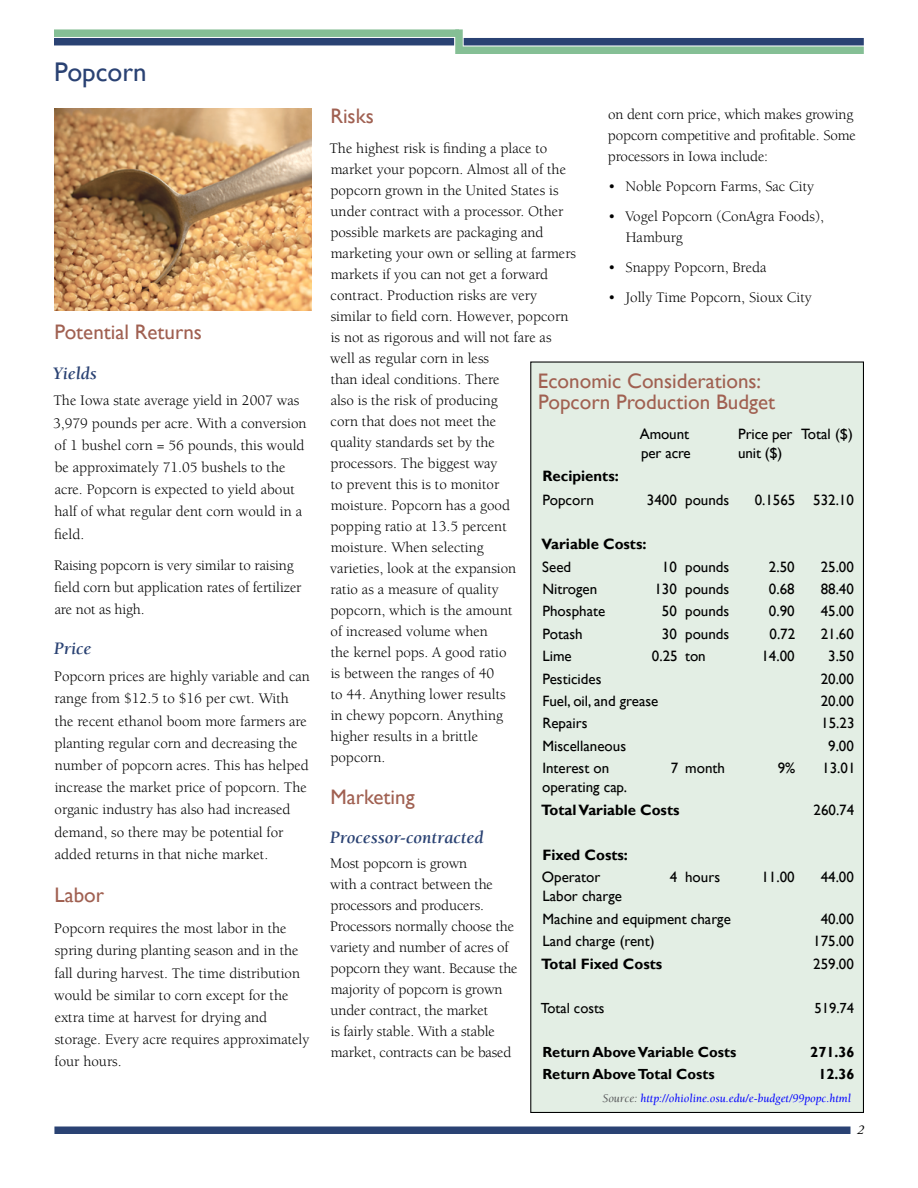
<style>
.page{position:relative;width:918px;height:1188px;background:#fff}
.page>*{position:absolute;margin:0;border:0;box-sizing:border-box;transform-origin:0 0}
.t1{font:27px "Gill Sans";color:#2a4273}
.subheads{font:21px/21px "Gill Sans";color:#a06051}
.sub-subheads{font:italic 700 18px "Berkeley Std";color:#2a4273}
.body_text{font:15px/21px "Berkeley Std";color:#000}
.sidebars{font:15px/19.5px "Gill Sans";color:#000}
.bullets{font:15px/21px "Berkeley Std";color:#000}
.sidebars-2{font:700 15px "Gill Sans";color:#000}
.sidebars-3{font:700 14.7px "Gill Sans";color:#000}
.sidebars-4{font:14.7px "Gill Sans";color:#000}
.t2{font:italic 13.5px "Adobe Garamond Pro";color:#000}
.source_caption{font:italic 12px "Berkeley Std";color:#00f}
.s1{color:#58595b}
</style>
<div class="page">
<div style="left:54px;top:29px;width:405px;height:8px;background:#85bf95"></div>
<div style="left:455px;top:33px;width:8px;height:17px;background:#85bf95"></div>
<div style="left:459px;top:46px;width:405px;height:8px;background:#85bf95"></div>
<div style="left:54px;top:38px;width:400px;height:7px;background:#2a4273"></div>
<div style="left:464px;top:38px;width:400px;height:7px;background:#2a4273"></div>
<div style="left:54px;top:1126px;width:797px;height:8px;background:#2a4273"></div>
<div style="left:531px;top:362px;width:332px;height:750px;background:#e3eee4"></div>
<img style="left:54px;top:108px;width:258px;height:202px">
<h1 class="t1" style="left:54px;top:56px;width:94px">Popcorn</h1>
<h2 class="subheads" style="left:55px;top:321px;width:149px">Potential Returns</h2>
<h3 class="sub-subheads" style="left:53px;top:364px;width:45px">Yields</h3>
<p class="body_text" style="left:53px;top:390px;width:255px;line-height:22.2px">The Iowa state average yield in 2007 was 3,979 pounds per acre. With a conversion of 1 bushel corn = 56 pounds, this would be approximately 71.05 bushels to the acre. Popcorn is expected to yield about half of what regular dent corn would in a field.</p>
<p class="body_text" style="left:54px;top:554px;width:249px;line-height:22.2px">Raising popcorn is very similar to raising field corn but application rates of fertilizer are not as high.</p>
<h3 class="sub-subheads" style="left:54px;top:639px;width:39px">Price</h3>
<p class="body_text" style="left:54px;top:666px;width:257px;line-height:22.2px">Popcorn prices are highly variable and can range from $12.5 to $16 per cwt. With the recent ethanol boom more farmers are planting regular corn and decreasing the number of popcorn acres. This has helped increase the market price of popcorn. The organic industry has also had increased demand, so there may be potential for added returns in that niche market.</p>
<h2 class="subheads" style="left:54px;top:885px;width:51px">Labor</h2>
<p class="body_text" style="left:54px;top:918px;width:257px;line-height:22.2px">Popcorn requires the most labor in the spring during planting season and in the fall during harvest. The time distribution would be similar to corn except for the extra time at harvest for drying and storage. Every acre requires approximately four hours.</p>
<p class="body_text" style="left:608px;top:104px;width:250px">on dent corn price, which makes growing popcorn competitive and profitable. Some processors in Iowa include:</p>
<p class="bullets" style="left:608px;top:176px;width:208px">• Noble Popcorn Farms, Sac City</p>
<p class="bullets" style="left:626px;top:206px;width:200px;text-indent:-18px">• Vogel Popcorn (ConAgra Foods),<br>Hamburg</p>
<p class="bullets" style="left:608px;top:257px;width:160px">• Snappy Popcorn, Breda</p>
<p class="bullets" style="left:608px;top:287px;width:205px">• Jolly Time Popcorn, Sioux City</p>
<h2 class="subheads" style="left:330px;top:105px;width:45px">Risks</h2>
<p class="body_text" style="left:329px;top:138px;width:248px">The highest risk is finding a place to market your popcorn. Almost all of the popcorn grown in the United States is under contract with a processor. Other possible markets are packaging and marketing your own or selling at farmers markets if you can not get a forward contract. Production risks are very similar to field corn. However, popcorn is not as rigorous and will not fare as well as regular corn in less<br>than ideal conditions. There<br>also is the risk of producing<br>corn that does not meet the<br>quality standards set by the<br>processors. The biggest way<br>to prevent this is to monitor<br>moisture. Popcorn has a good<br>popping ratio at 13.5 percent<br>moisture. When selecting<br>varieties, look at the expansion<br>ratio as a measure of quality<br>popcorn, which is the amount<br>of increased volume when<br>the kernel pops. A good ratio<br>is between the ranges of 40<br>to 44. Anything lower results<br>in chewy popcorn. Anything<br>higher results in a brittle<br>popcorn.</p>
<h2 class="subheads" style="left:330px;top:786px;width:86px">Marketing</h2>
<h3 class="sub-subheads" style="left:330px;top:827px;width:155px">Processor-contracted</h3>
<p class="body_text" style="left:330px;top:853px;width:189px">Most popcorn is grown<br>with a contract between the processors and producers.<br>Processors normally choose the variety and number of acres of popcorn they want. Because the majority of popcorn is grown under contract, the market<br>is fairly stable. With a stable market, contracts can be based</p>
<h2 class="subheads" style="left:538px;top:371px;width:239px">Economic Considerations:<br>Popcorn Production Budget</h2>
<p class="sidebars" style="left:640px;top:424px;width:52px">Amount per acre</p>
<p class="sidebars" style="left:738px;top:424px;width:56px">Price per unit ($)</p>
<p class="sidebars" style="left:801px;top:424px;width:53px">Total ($)</p>
<p class="sidebars-2" style="left:542px;top:467px;width:78px">Recipients:</p>
<p class="sidebars" style="left:543px;top:490px;width:53px">Popcorn</p>
<p class="sidebars" style="left:647px;top:490px;width:31px">3400</p>
<p class="sidebars" style="left:685px;top:490px;width:46px">pounds</p>
<p class="sidebars" style="left:755px;top:490px;width:42px">0.1565</p>
<p class="sidebars" style="left:813px;top:490px;width:42px">532.10</p>
<p class="sidebars-2" style="left:541px;top:535px;width:107px">Variable Costs:</p>
<p class="sidebars" style="left:542px;top:557px;width:30px">Seed</p>
<p class="sidebars" style="left:662px;top:557px;width:16px">10</p>
<p class="sidebars" style="left:685px;top:557px;width:46px">pounds</p>
<p class="sidebars" style="left:769px;top:557px;width:27px">2.50</p>
<p class="sidebars" style="left:821px;top:557px;width:35px">25.00</p>
<p class="sidebars" style="left:542px;top:580px;width:56px">Nitrogen</p>
<p class="sidebars" style="left:654px;top:580px;width:24px">130</p>
<p class="sidebars" style="left:685px;top:580px;width:46px">pounds</p>
<p class="sidebars" style="left:769px;top:580px;width:27px">0.68</p>
<p class="sidebars" style="left:821px;top:580px;width:35px">88.40</p>
<p class="sidebars" style="left:543px;top:602px;width:64px">Phosphate</p>
<p class="sidebars" style="left:662px;top:602px;width:16px">50</p>
<p class="sidebars" style="left:685px;top:602px;width:46px">pounds</p>
<p class="sidebars" style="left:769px;top:602px;width:27px">0.90</p>
<p class="sidebars" style="left:821px;top:602px;width:35px">45.00</p>
<p class="sidebars" style="left:543px;top:624px;width:42px">Potash</p>
<p class="sidebars" style="left:662px;top:624px;width:16px">30</p>
<p class="sidebars" style="left:685px;top:624px;width:46px">pounds</p>
<p class="sidebars" style="left:770px;top:624px;width:27px">0.72</p>
<p class="sidebars" style="left:821px;top:624px;width:35px">21.60</p>
<p class="sidebars" style="left:542px;top:647px;width:31px">Lime</p>
<p class="sidebars" style="left:652px;top:647px;width:27px">0.25</p>
<p class="sidebars" style="left:685px;top:647px;width:22px">ton</p>
<p class="sidebars" style="left:761px;top:647px;width:35px">14.00</p>
<p class="sidebars" style="left:828px;top:647px;width:27px">3.50</p>
<p class="sidebars" style="left:543px;top:669px;width:60px">Pesticides</p>
<p class="sidebars" style="left:821px;top:669px;width:35px">20.00</p>
<p class="sidebars" style="left:542px;top:691px;width:118px">Fuel, oil, and grease</p>
<p class="sidebars" style="left:821px;top:691px;width:35px">20.00</p>
<p class="sidebars" style="left:542px;top:714px;width:47px">Repairs</p>
<p class="sidebars" style="left:821px;top:714px;width:35px">15.23</p>
<p class="sidebars" style="left:542px;top:736px;width:85px">Miscellaneous</p>
<p class="sidebars" style="left:828px;top:736px;width:27px">9.00</p>
<p class="sidebars" style="left:542px;top:758px;width:86px">Interest on operating cap.</p>
<p class="sidebars" style="left:671px;top:758px;width:9px">7</p>
<p class="sidebars" style="left:685px;top:758px;width:41px">month</p>
<p class="sidebars" style="left:778px;top:758px;width:19px">9%</p>
<p class="sidebars" style="left:822px;top:758px;width:35px">13.01</p>
<p class="sidebars-2" style="left:541px;top:801px;width:140px">Total Variable Costs</p>
<p class="sidebars" style="left:814px;top:800px;width:42px">260.74</p>
<p class="sidebars-2" style="left:542px;top:845px;width:87px">Fixed Costs:</p>
<p class="sidebars" style="left:542px;top:867px;width:82px">Operator<br>Labor charge</p>
<p class="sidebars" style="left:670px;top:867px;width:9px">4</p>
<p class="sidebars" style="left:685px;top:867px;width:36px">hours</p>
<p class="sidebars" style="left:761px;top:867px;width:35px">11.00</p>
<p class="sidebars" style="left:821px;top:867px;width:35px">44.00</p>
<p class="sidebars" style="left:542px;top:909px;width:190px">Machine and equipment charge</p>
<p class="sidebars" style="left:821px;top:909px;width:35px">40.00</p>
<p class="sidebars" style="left:542px;top:932px;width:114px">Land charge (rent)</p>
<p class="sidebars" style="left:813px;top:932px;width:42px">175.00</p>
<p class="sidebars-2" style="left:541px;top:954px;width:123px">Total Fixed Costs</p>
<p class="sidebars" style="left:813px;top:954px;width:42px">259.00</p>
<p class="sidebars-4" style="left:541px;top:1000px;width:65px">Total costs</p>
<p class="sidebars-4" style="left:815px;top:1000px;width:41px">519.74</p>
<p class="sidebars-3" style="left:542px;top:1043px;width:195px">Return Above Variable Costs</p>
<p class="sidebars-3" style="left:810px;top:1043px;width:46px">271.36</p>
<p class="sidebars-3" style="left:542px;top:1066px;width:174px">Return Above Total Costs</p>
<p class="sidebars-3" style="left:818px;top:1066px;width:38px">12.36</p>
<p class="source_caption" style="left:602px;top:1092px;width:250px"><span class="s1">Source:</span> http://ohioline.osu.edu/e-budget/99popc.html</p>
<p class="t2" style="left:857px;top:1122px;width:8px">2</p>
</div>
